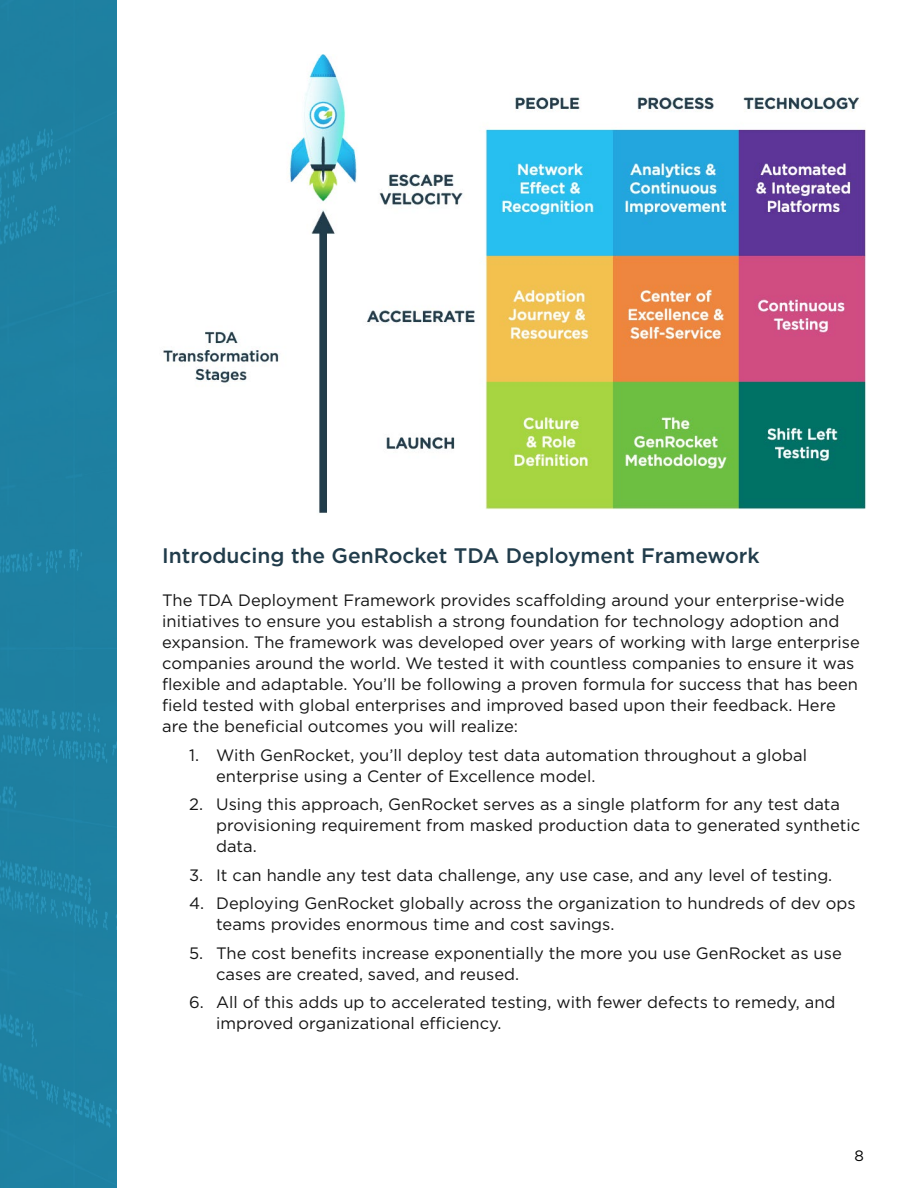
<style>
.page{position:relative;width:918px;height:1188px;background:#fff}
.page>*{position:absolute;margin:0;border:0;box-sizing:border-box;transform-origin:0 0}
.t1{font:500 21px "Gotham";color:#213c4b}
.t2{font:16.5px/21px "Gotham";color:#151515}
.t3{font:15px "Gotham";color:#000}
</style>
<div class="page">
<div style="left:0;top:0;width:117px;height:1188px;background:#1e80a1"></div>
<img style="left:163px;top:54px;width:703px;height:459px">
<p class="t1" style="left:162px;top:542px;width:599px">Introducing the GenRocket TDA Deployment Framework</p>
<p class="t2" style="left:162px;top:589px;width:699px">The TDA Deployment Framework provides scaffolding around your enterprise-wide initiatives to ensure you establish a strong foundation for technology adoption and expansion. The framework was developed over years of working with large enterprise companies around the world. We tested it with countless companies to ensure it was flexible and adaptable. You’ll be following a proven formula for success that has been field tested with global enterprises and improved based upon their feedback. Here are the beneficial outcomes you will realize:</p>
<p class="t2" style="left:216px;top:744px;width:592px;text-indent:-27px">1. With GenRocket, you’ll deploy test data automation throughout a global enterprise using a Center of Excellence model.</p>
<p class="t2" style="left:216px;top:793px;width:646px;text-indent:-27px">2. Using this approach, GenRocket serves as a single platform for any test data provisioning requirement from masked production data to generated synthetic data.</p>
<p class="t2" style="left:189px;top:864px;width:645px">3. It can handle any test data challenge, any use case, and any level of testing.</p>
<p class="t2" style="left:216px;top:892px;width:641px;text-indent:-27px">4. Deploying GenRocket globally across the organization to hundreds of dev ops teams provides enormous time and cost savings.</p>
<p class="t2" style="left:216px;top:942px;width:627px;text-indent:-27px">5. The cost benefits increase exponentially the more you use GenRocket as use cases are created, saved, and reused.</p>
<p class="t2" style="left:216px;top:991px;width:621px;text-indent:-27px">6. All of this adds up to accelerated testing, with fewer defects to remedy, and improved organizational efficiency.</p>
<p class="t3" style="left:855px;top:1146px;width:11px">8</p>
</div>
